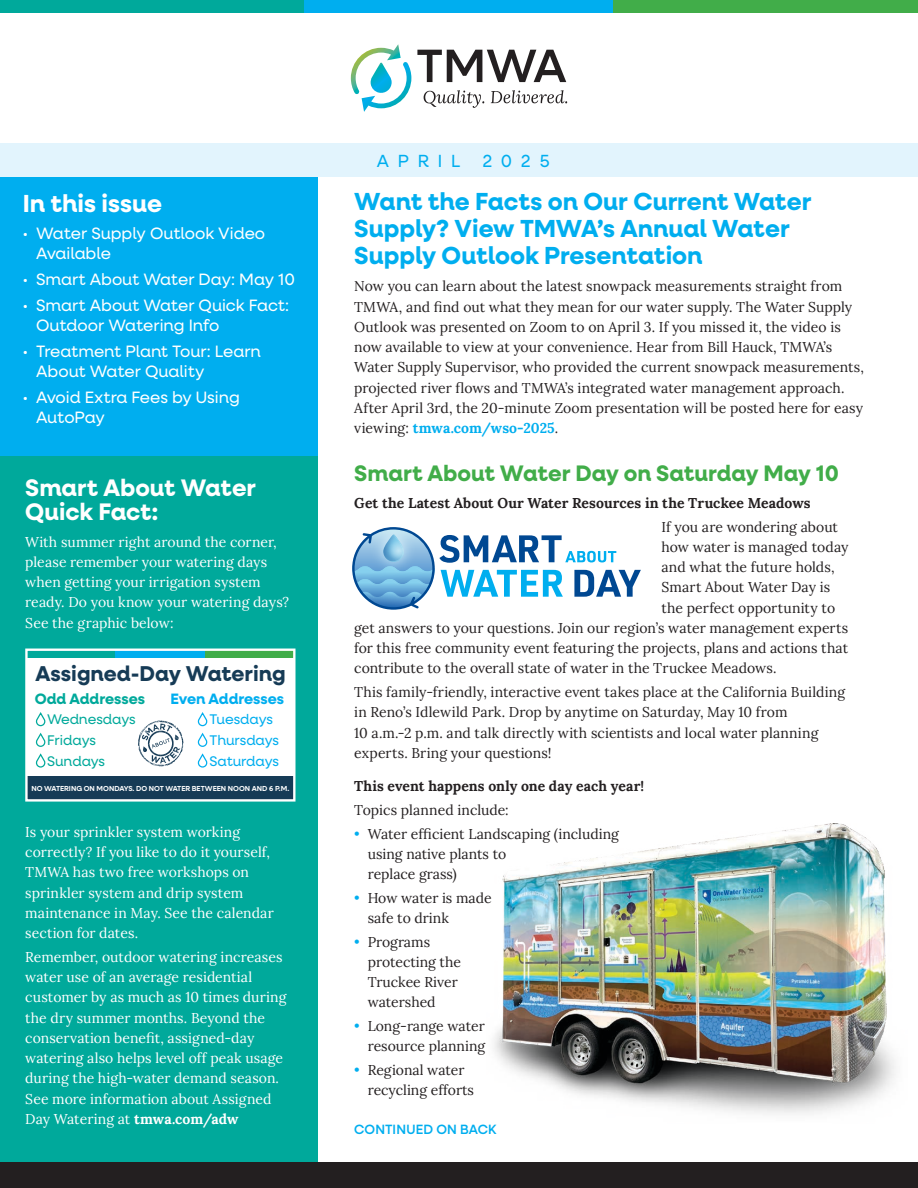
<style>
.page{position:relative;width:918px;height:1188px;background:#fff}
.page>*{position:absolute;margin:0;border:0;box-sizing:border-box;transform-origin:0 0}
.t1{font:700 24.75px/27px "Neulis Neue";color:#00aeef}
.t2{font:700 24.75px "Neulis Neue";letter-spacing:.005em;color:#fff}
.t3{font:700 24px/24px "Neulis Neue";color:#fff}
.t4{font:700 22.5px "Neulis Neue";color:#41ad49}
.t5{font:700 21.6px "Neulis Neue";color:#163b56}
.t6{font:17.7px "Neulis Neue";letter-spacing:.5em;color:#00aeef}
.t7{font:16.5px/20.2px "Neulis Neue";color:#fff}
.t8{font:700 15.15px "Neulis Neue";color:#00aeef}
.t9{font:700 15.15px "Neulis Neue";color:#00a99b}
.t10{font:14.25px/20.2px "Lora";color:#231f20}
.t11{font:14.25px/20.2px "Lora";letter-spacing:.005em;color:#fff}
.t12{font:700 14.25px "Lora";letter-spacing:.005em;color:#231f20}
.t13{font:13.95px/20.9px "Neulis Neue";color:#00aeef}
.t14{font:13.95px/20.9px "Neulis Neue";color:#00a99b}
.t15{font:500 13.5px "Neulis Neue";letter-spacing:.015em;color:#00aeef}
.t16{font:600 7.35px "Neulis Neue";color:#fff}
.s1{font-weight:700}
.s2{font-weight:700;color:#00aeef}
.s3{color:#00aeef}
</style>
<div class="page">
<div style="left:0;top:0;width:304px;height:13px;background:#00a99b"></div>
<div style="left:304px;top:0;width:310px;height:13px;background:#00aeef"></div>
<div style="left:614px;top:0;width:304px;height:13px;background:#41ad49"></div>
<svg style="left:424px;top:90px;width:60px;height:18px"></svg>
<svg style="left:491px;top:90px;width:76px;height:13px"></svg>
<svg style="left:417px;top:50px;width:149px;height:32px"></svg>
<svg style="left:351px;top:44px;width:60px;height:68px"></svg>
<div style="left:0;top:456px;width:318px;height:707px;background:#00a99b"></div>
<div style="left:0;top:177px;width:318px;height:279px;background:#00aeef"></div>
<div style="left:0;top:144px;width:918px;height:33px;background:#e2f4fd"></div>
<div style="left:26px;top:650px;width:268px;height:150px;background:#fff"></div>
<div style="left:26px;top:776px;width:268px;height:24px;background:#163b56"></div>
<svg style="left:138px;top:721px;width:46px;height:45px"></svg>
<div style="left:205px;top:650px;width:89px;height:8px;background:#41ad49"></div>
<div style="left:26px;top:650px;width:90px;height:8px;background:#00a99b"></div>
<div style="left:116px;top:650px;width:89px;height:8px;background:#00aeef"></div>
<svg style="left:35px;top:712px;width:11px;height:56px"></svg>
<svg style="left:197px;top:712px;width:11px;height:56px"></svg>
<div style="left:25px;top:649px;width:271px;height:153px;border:2px solid #fff"></div>
<div style="left:0;top:1163px;width:918px;height:25px;background:#231f20"></div>
<img style="left:494px;top:823px;width:402px;height:291px">
<svg style="left:352px;top:527px;width:289px;height:83px"></svg>
<h1 class="t2" style="left:23px;top:186px;width:141px">In this issue</h1>
<p class="t7" style="left:36px;top:223px;width:231px;text-indent:-13px">• Water Supply Outlook Video<br>Available</p>
<p class="t7" style="left:23px;top:269px;width:274px">• Smart About Water Day: May 10</p>
<p class="t7" style="left:36px;top:294px;width:255px;text-indent:-13px">• Smart About Water Quick Fact:<br>Outdoor Watering Info</p>
<p class="t7" style="left:36px;top:340px;width:226px;text-indent:-13px">• Treatment Plant Tour: Learn<br>About Water Quality</p>
<p class="t7" style="left:36px;top:386px;width:205px;text-indent:-13px">• Avoid Extra Fees by Using<br>AutoPay</p>
<h2 class="t3" style="left:25px;top:474px;width:232px">Smart About Water<br>Quick Fact:</h2>
<p class="t11" style="left:25px;top:530px;width:265px">With summer right around the corner, please remember your watering days when getting your irrigation system ready. Do you know your watering days?<br>See the graphic below:</p>
<h3 class="t5" style="left:36px;top:658px;width:252px">Assigned-Day Watering</h3>
<p class="t9" style="left:35px;top:688px;width:112px">Odd Addresses</p>
<p class="t8" style="left:170px;top:688px;width:115px">Even Addresses</p>
<p class="t13" style="left:209px;top:708px;width:71px">Tuesdays<br>Thursdays<br>Saturdays</p>
<p class="t14" style="left:47px;top:708px;width:90px">Wednesdays<br>Fridays<br>Sundays</p>
<p class="t16" style="left:31px;top:783px;width:259px">NO WATERING ON MONDAYS. DO NOT WATER BETWEEN NOON AND 6 P.M.</p>
<p class="t11" style="left:25px;top:821px;width:250px">Is your sprinkler system working correctly? If you like to do it yourself,<br>TMWA has two free workshops on sprinkler system and drip system maintenance in May. See the calendar section for dates.</p>
<p class="t11" style="left:25px;top:946px;width:263px">Remember, outdoor watering increases water use of an average residential customer by as much as 10 times during the dry summer months. Beyond the conservation benefit, assigned-day watering also helps level off peak usage during the high-water demand season.<br>See more information about Assigned Day Watering at <span class="s1">tmwa.com/adw</span></p>
<p class="t6" style="left:377px;top:149px;width:175px">APRIL 2025</p>
<h1 class="t1" style="left:354px;top:187px;width:459px">Want the Facts on Our Current Water<br>Supply? View TMWA’s Annual Water<br>Supply Outlook Presentation</h1>
<p class="t10" style="left:354px;top:275px;width:511px">Now you can learn about the latest snowpack measurements straight from TMWA, and find out what they mean for our water supply. The Water Supply Outlook was presented on Zoom to on April 3. If you missed it, the video is now available to view at your convenience. Hear from Bill Hauck, TMWA’s Water Supply Supervisor, who provided the current snowpack measurements, projected river flows and TMWA’s integrated water management approach.<br>After April 3rd, the 20-minute Zoom presentation will be posted here for easy viewing: <span class="s2">tmwa.com/wso-2025</span>.</p>
<h3 class="t4" style="left:354px;top:457px;width:486px">Smart About Water Day on Saturday May 10</h3>
<p class="t12" style="left:354px;top:491px;width:458px">Get the Latest About Our Water Resources in the Truckee Meadows</p>
<p class="t10" style="left:661px;top:516px;width:178px">If you are wondering about</p>
<p class="t10" style="left:661px;top:536px;width:189px">how water is managed today</p>
<p class="t10" style="left:661px;top:556px;width:175px">and what the future holds,</p>
<p class="t10" style="left:661px;top:576px;width:170px">Smart About Water Day is</p>
<p class="t10" style="left:661px;top:596px;width:175px">the perfect opportunity to</p>
<p class="t10" style="left:354px;top:617px;width:496px">get answers to your questions. Join our region’s water management experts</p>
<p class="t10" style="left:354px;top:637px;width:495px">for this free community event featuring the projects, plans and actions that</p>
<p class="t10" style="left:354px;top:657px;width:424px">contribute to the overall state of water in the Truckee Meadows.</p>
<p class="t10" style="left:354px;top:681px;width:492px">This family-friendly, interactive event takes place at the California Building in Reno’s Idlewild Park. Drop by anytime on Saturday, May 10 from<br>10 a.m.-2 p.m. and talk directly with scientists and local water planning experts. Bring your questions!</p>
<p class="t12" style="left:354px;top:775px;width:291px">This event happens only one day each year!</p>
<p class="t10" style="left:354px;top:799px;width:156px">Topics planned include:</p>
<p class="t10" style="left:368px;top:823px;width:253px;text-indent:-14px"><span class="s3">•</span> Water efficient Landscaping (including using native plants to<br>replace grass)</p>
<p class="t10" style="left:368px;top:887px;width:125px;text-indent:-14px"><span class="s3">•</span> How water is made safe to drink</p>
<p class="t10" style="left:368px;top:931px;width:95px;text-indent:-14px"><span class="s3">•</span> Programs protecting the<br>Truckee River watershed</p>
<p class="t10" style="left:354px;top:1015px;width:132px;text-align:right"><span class="s3">•</span> Long-range water resource planning</p>
<p class="t10" style="left:368px;top:1059px;width:108px;text-indent:-14px"><span class="s3">•</span> Regional water recycling efforts</p>
<p class="t15" style="left:354px;top:1120px;width:144px">CONTINUED ON BACK</p>
</div>
